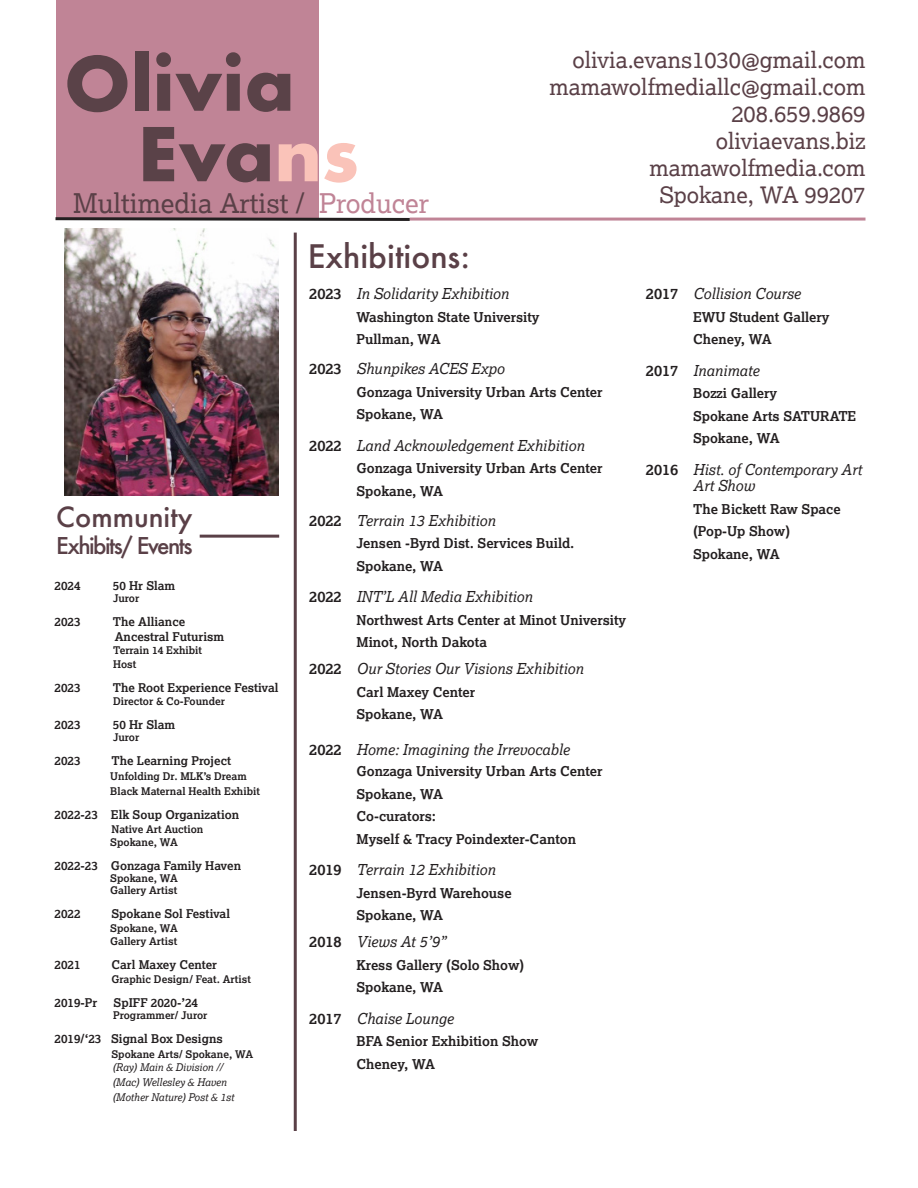
<style>
.page{position:relative;width:918px;height:1188px;background:#fff}
.page>*{position:absolute;margin:0;border:0;box-sizing:border-box;transform-origin:0 0}
.t1{font:700 72px "Futura";color:#5a4248}
.t2{font:500 31.5px "Futura";color:#5a4047}
.t3{font:27px "Lexia";color:#5a4047}
.t4{font:500 27px "Futura";color:#5a4047}
.t5{font:27px "Lexia";color:#c08496}
.t6{font:22.5px "Lexia";color:#5a4047}
.t7{font:500 22.5px "Futura";letter-spacing:-.07em;color:#5a4047}
.t8{font:italic 15px/16.5px "Lexia";color:#231f20}
.t9{font:700 13.5px/22.5px "Lexia";color:#231f20}
.t10{font:700 12px "Lexia";color:#231f20}
.t11{font:700 10.5px "Lexia";color:#231f20}
.t12{font:italic 10.5px "Lexia";color:#231f20}
.s1{color:#fac3b9}
.s2{font-weight:700;font-style:normal}
</style>
<div class="page">
<div style="left:56px;top:0;width:263px;height:219px;background:#c08496"></div>
<hr style="left:410px;top:218px;width:456px;height:3px;background:#c08496">
<svg style="left:55px;top:217px;width:358px;height:4px"></svg>
<hr style="left:294px;top:233px;width:3px;height:898px;background:#5a4047">
<img style="left:65px;top:229px;width:213px;height:267px">
<hr style="left:200px;top:535px;width:79px;height:3px;background:#5a4047">
<p class="t1" style="left:64px;top:32px;width:232px">Olivia</p>
<p class="t1" style="left:138px;top:102px;width:223px">Eva<span class="s1">ns</span></p>
<p class="t6" style="left:573px;top:46px;width:294px">olivia.evans1030@gmail.com</p>
<p class="t6" style="left:550px;top:73px;width:317px">mamawolfmediallc@gmail.com</p>
<p class="t6" style="left:731px;top:100px;width:136px">208.659.9869</p>
<p class="t6" style="left:716px;top:127px;width:151px">oliviaevans.biz</p>
<p class="t6" style="left:650px;top:154px;width:217px">mamawolfmedia.com</p>
<p class="t3" style="left:73px;top:186px;width:233px">Multimedia Artist /</p>
<p class="t6" style="left:659px;top:181px;width:208px">Spokane, WA 99207</p>
<p class="t5" style="left:319px;top:186px;width:112px">Producer</p>
<p class="t4" style="left:56px;top:499px;width:138px">Community</p>
<p class="t7" style="left:56px;top:530px;width:138px">Exhibits/ Events</p>
<p class="t10" style="left:55px;top:578px;width:28px">2024</p>
<p class="t10" style="left:113px;top:578px;width:64px">50 Hr Slam</p>
<p class="t11" style="left:113px;top:592px;width:28px">Juror</p>
<p class="t10" style="left:55px;top:614px;width:28px">2023</p>
<p class="t10" style="left:113px;top:614px;width:74px">The Alliance</p>
<p class="t10" style="left:115px;top:629px;width:111px">Ancestral Futurism</p>
<p class="t11" style="left:113px;top:644px;width:90px">Terrain 14 Exhibit</p>
<p class="t11" style="left:113px;top:658px;width:25px">Host</p>
<p class="t10" style="left:55px;top:680px;width:28px">2023</p>
<p class="t10" style="left:113px;top:680px;width:167px">The Root Experience Festival</p>
<p class="t11" style="left:113px;top:695px;width:113px">Director &amp; Co-Founder</p>
<p class="t10" style="left:55px;top:718px;width:28px">2023</p>
<p class="t10" style="left:113px;top:718px;width:64px">50 Hr Slam</p>
<p class="t11" style="left:113px;top:731px;width:28px">Juror</p>
<p class="t10" style="left:55px;top:754px;width:28px">2023</p>
<p class="t10" style="left:112px;top:754px;width:121px">The Learning Project</p>
<p class="t11" style="left:110px;top:770px;width:138px">Unfolding Dr. MLK’s Dream</p>
<p class="t11" style="left:110px;top:785px;width:151px">Black Maternal Health Exhibit</p>
<p class="t10" style="left:55px;top:808px;width:186px">2022-23 Elk Soup Organization</p>
<p class="t11" style="left:112px;top:823px;width:93px">Native Art Auction</p>
<p class="t11" style="left:110px;top:836px;width:69px">Spokane, WA</p>
<p class="t10" style="left:55px;top:859px;width:188px">2022-23 Gonzaga Family Haven</p>
<p class="t11" style="left:110px;top:872px;width:69px">Spokane, WA</p>
<p class="t11" style="left:110px;top:884px;width:68px">Gallery Artist</p>
<p class="t10" style="left:55px;top:907px;width:28px">2022</p>
<p class="t10" style="left:112px;top:907px;width:120px">Spokane Sol Festival</p>
<p class="t11" style="left:110px;top:922px;width:69px">Spokane, WA</p>
<p class="t11" style="left:110px;top:935px;width:68px">Gallery Artist</p>
<p class="t10" style="left:55px;top:958px;width:28px">2021</p>
<p class="t10" style="left:112px;top:958px;width:107px">Carl Maxey Center</p>
<p class="t11" style="left:112px;top:973px;width:141px">Graphic Design/ Feat. Artist</p>
<p class="t10" style="left:55px;top:995px;width:44px">2019-Pr</p>
<p class="t10" style="left:114px;top:995px;width:86px">SpIFF 2020-’24</p>
<p class="t11" style="left:113px;top:1009px;width:96px">Programmer/ Juror</p>
<p class="t10" style="left:55px;top:1031px;width:170px">2019/‘23 Signal Box Designs</p>
<p class="t11" style="left:112px;top:1048px;width:143px">Spokane Arts/ Spokane, WA</p>
<p class="t12" style="left:113px;top:1061px;width:112px">(Ray) Main &amp; Division //</p>
<p class="t12" style="left:113px;top:1076px;width:116px">(Mac) Wellesley &amp; Haven</p>
<p class="t12" style="left:113px;top:1091px;width:123px">(Mother Nature) Post &amp; 1st</p>
<p class="t2" style="left:308px;top:235px;width:164px">Exhibitions:</p>
<p class="t8" style="left:309px;top:285px;width:201px"><span class="s2">2023</span> In Solidarity Exhibition</p>
<p class="t9" style="left:357px;top:305px;width:185px">Washington State University<br>Pullman, WA</p>
<p class="t8" style="left:309px;top:360px;width:197px"><span class="s2">2023</span> Shunpikes ACES Expo</p>
<p class="t9" style="left:357px;top:380px;width:248px">Gonzaga University Urban Arts Center<br>Spokane, WA</p>
<p class="t8" style="left:309px;top:436px;width:277px"><span class="s2">2022</span> Land Acknowledgement Exhibition</p>
<p class="t9" style="left:357px;top:457px;width:248px">Gonzaga University Urban Arts Center<br>Spokane, WA</p>
<p class="t8" style="left:309px;top:511px;width:188px"><span class="s2">2022</span> Terrain 13 Exhibition</p>
<p class="t9" style="left:357px;top:532px;width:219px">Jensen -Byrd Dist. Services Build.</p>
<p class="t9" style="left:357px;top:554px;width:88px">Spokane, WA</p>
<p class="t8" style="left:309px;top:588px;width:225px"><span class="s2">2022</span> INT’L All Media Exhibition</p>
<p class="t9" style="left:357px;top:608px;width:271px">Northwest Arts Center at Minot University<br>Minot, North Dakota</p>
<p class="t8" style="left:309px;top:660px;width:276px"><span class="s2">2022</span> Our Stories Our Visions Exhibition</p>
<p class="t9" style="left:357px;top:680px;width:120px">Carl Maxey Center</p>
<p class="t9" style="left:357px;top:703px;width:88px">Spokane, WA</p>
<p class="t8" style="left:309px;top:741px;width:262px"><span class="s2">2022</span> Home: Imagining the Irrevocable</p>
<p class="t9" style="left:357px;top:760px;width:248px">Gonzaga University Urban Arts Center</p>
<p class="t9" style="left:357px;top:782px;width:88px">Spokane, WA</p>
<p class="t9" style="left:357px;top:805px;width:81px">Co-curators:</p>
<p class="t9" style="left:357px;top:827px;width:221px">Myself &amp; Tracy Poindexter-Canton</p>
<p class="t8" style="left:309px;top:861px;width:188px"><span class="s2">2019</span> Terrain 12 Exhibition</p>
<p class="t9" style="left:357px;top:881px;width:157px">Jensen-Byrd Warehouse</p>
<p class="t9" style="left:357px;top:904px;width:88px">Spokane, WA</p>
<p class="t8" style="left:309px;top:933px;width:139px"><span class="s2">2018</span> Views At 5’9”</p>
<p class="t9" style="left:357px;top:953px;width:169px">Kress Gallery (Solo Show)</p>
<p class="t9" style="left:357px;top:976px;width:88px">Spokane, WA</p>
<p class="t8" style="left:309px;top:1009px;width:146px"><span class="s2">2017</span> Chaise Lounge</p>
<p class="t9" style="left:357px;top:1030px;width:183px">BFA Senior Exhibition Show<br>Cheney, WA</p>
<p class="t8" style="left:646px;top:285px;width:156px"><span class="s2">2017</span> Collision Course</p>
<p class="t9" style="left:693px;top:305px;width:138px">EWU Student Gallery</p>
<p class="t9" style="left:693px;top:328px;width:80px">Cheney, WA</p>
<p class="t8" style="left:646px;top:361px;width:115px"><span class="s2">2017</span> Inanimate</p>
<p class="t9" style="left:693px;top:382px;width:86px">Bozzi Gallery</p>
<p class="t9" style="left:693px;top:404px;width:165px">Spokane Arts SATURATE</p>
<p class="t9" style="left:693px;top:427px;width:88px">Spokane, WA</p>
<p class="t8" style="left:693px;top:460px;width:170px;text-indent:-47px"><span class="s2">2016</span> Hist. of Contemporary Art<br>Art Show</p>
<p class="t9" style="left:693px;top:497px;width:149px">The Bickett Raw Space</p>
<p class="t9" style="left:693px;top:520px;width:99px">(Pop-Up Show)<br>Spokane, WA</p>
</div>
